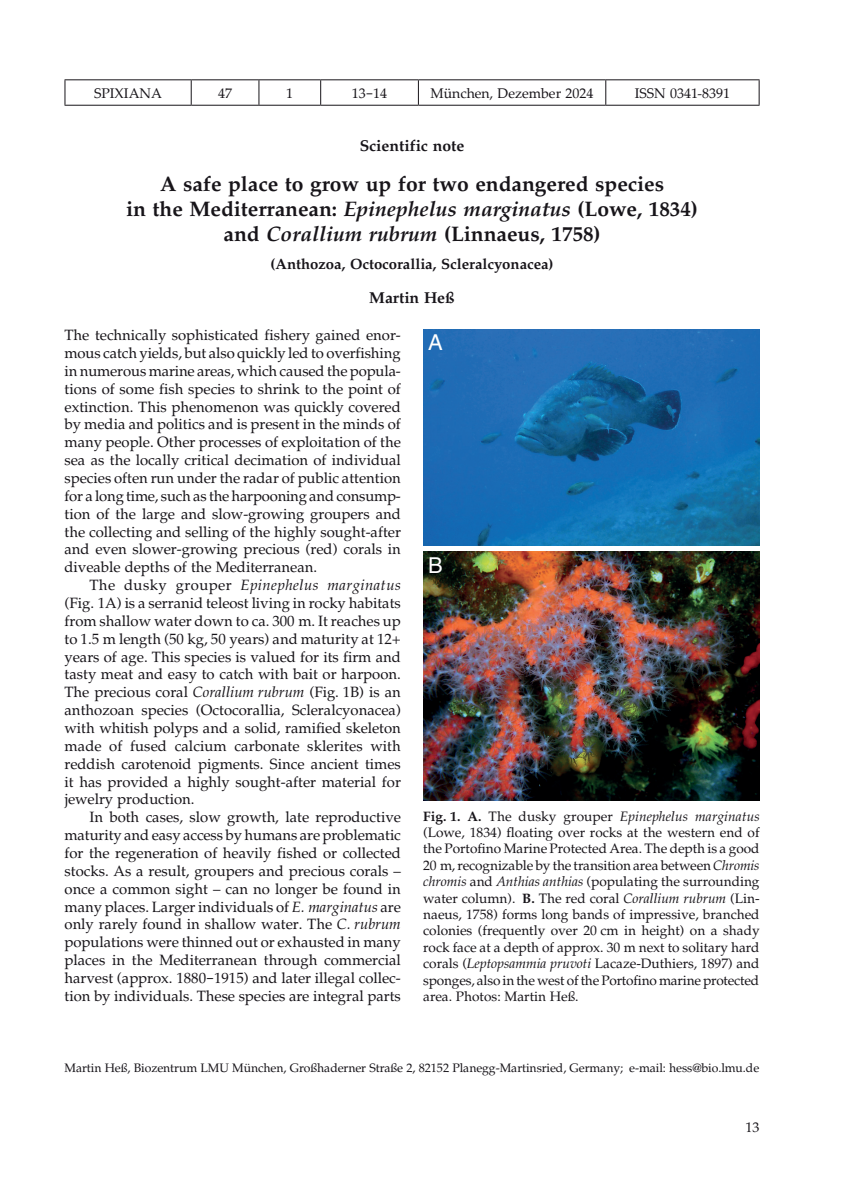
<style>
.page{position:relative;width:844px;height:1191px;background:#fff}
.page>*{position:absolute;margin:0;border:0;box-sizing:border-box;transform-origin:0 0}
.t1{font:21.88px "Helvetica";color:#fff}
.Titel{font:700 21px/25.2px "Palatino";color:#171419;text-align:center}
.Autor{font:700 15.75px "Palatino";color:#171419}
.TEXT-1{font:14.88px/17.8px "Palatino Roman";color:#171419;text-align:justify}
.TEXT{font:14.88px/17.8px "Palatino Roman";color:#171419;text-align:justify}
.Taxon{font:700 14.88px "Palatino";color:#171419}
.t2{font:14px "Palatino Linotype";color:#171419}
.t3{font:14px "Palatino Roman";color:#171419}
.Abb{font:13.65px/16.4px "Palatino Roman";letter-spacing:-.01em;color:#171419;text-align:justify}
.Fußnote{font:12.25px "Palatino Roman";letter-spacing:-.005em;color:#171419}
.s1{font-family:"Hil Roman"}
.s2{font-style:italic}
.s3{font-family:"Palatino";font-style:italic}
.s4{font-family:"Palatino";font-weight:700}
</style>
<div class="page">
<hr style="left:64px;top:79px;width:127px;height:1px;background:#171419">
<svg style="left:64px;top:80px;width:1px;height:25px"></svg>
<hr style="left:191px;top:79px;width:68px;height:1px;background:#171419">
<svg style="left:191px;top:80px;width:1px;height:25px"></svg>
<hr style="left:259px;top:79px;width:61px;height:1px;background:#171419">
<svg style="left:258px;top:80px;width:1px;height:25px"></svg>
<hr style="left:320px;top:79px;width:98px;height:1px;background:#171419">
<svg style="left:320px;top:80px;width:1px;height:25px"></svg>
<hr style="left:418px;top:79px;width:187px;height:1px;background:#171419">
<svg style="left:418px;top:80px;width:1px;height:25px"></svg>
<hr style="left:605px;top:79px;width:154px;height:1px;background:#171419">
<svg style="left:605px;top:80px;width:1px;height:25px"></svg>
<svg style="left:758px;top:80px;width:1px;height:25px"></svg>
<hr style="left:64px;top:105px;width:127px;height:1px;background:#171419">
<hr style="left:191px;top:105px;width:68px;height:1px;background:#171419">
<hr style="left:259px;top:105px;width:61px;height:1px;background:#171419">
<hr style="left:320px;top:105px;width:98px;height:1px;background:#171419">
<hr style="left:418px;top:105px;width:187px;height:1px;background:#171419">
<hr style="left:605px;top:105px;width:154px;height:1px;background:#171419">
<img style="left:423px;top:329px;width:336px;height:471px">
<div style="left:412px;top:546px;width:361px;height:5px;background:#fff"></div>
<p class="t2" style="left:94px;top:83px;width:69px">SPIXIANA</p>
<p class="t2" style="left:218px;top:83px;width:15px">47</p>
<p class="t2" style="left:286px;top:83px;width:8px">1</p>
<p class="t2" style="left:352px;top:83px;width:37px">13<span class="s1">-</span>14</p>
<p class="t2" style="left:430px;top:83px;width:164px">München, Dezember 2024</p>
<p class="t2" style="left:634px;top:83px;width:97px">ISSN 0341-8391</p>
<p class="Autor" style="left:359px;top:135px;width:106px">Scientific note</p>
<p class="Titel" style="left:126px;top:171px;width:573px">A safe place to grow up for two endangered species<br>in the Mediterranean: <span class="s2">Epinephelus marginatus</span> (Lowe, 1834) and <span class="s2">Corallium rubrum</span> (Linnaeus, 1758)</p>
<p class="Taxon" style="left:270px;top:255px;width:284px">(Anthozoa, Octocorallia, Scleralcyonacea)</p>
<p class="Autor" style="left:369px;top:287px;width:87px">Martin Heß</p>
<p class="TEXT" style="left:64px;top:326px;width:338px">The technically sophisticated fishery gained enor&shy;mous catch yields, but also quickly led to overfishing in numerous marine areas, which caused the popula&shy;tions of some fish species to shrink to the point of extinction. This phenomenon was quickly covered by media and politics and is present in the minds of many people. Other processes of exploitation of the sea as the locally critical decimation of individual species often run under the radar of public attention for a long time, such as the harpooning and consump&shy;tion of the large and slow-growing groupers and the collecting and selling of the highly sought-after and even slower-growing precious (red) corals in diveable depths of the Mediterranean.</p>
<p class="TEXT-1" style="left:64px;top:576px;width:338px;text-indent:25px">The dusky grouper <span class="s3">Epinephelus marginatus </span>(Fig. 1A) is a serranid teleost living in rocky habitats from shallow water down to ca. 300 m. It reaches up to 1.5 m length (50 kg, 50 years) and maturity at 12+ years of age. This species is valued for its firm and tasty meat and easy to catch with bait or harpoon.<br>The precious coral <span class="s3">Corallium rubrum</span> (Fig. 1B) is an anthozoan species (Octocorallia, Scleralcyonacea) with whitish polyps and a solid, ramified skeleton made of fused calcium carbonate sklerites with reddish carotenoid pigments. Since ancient times it has provided a highly sought-after material for jewelry production.</p>
<p class="TEXT-1" style="left:64px;top:808px;width:338px;text-indent:25px">In both cases, slow growth, late reproductive maturity and easy access by humans are problematic for the regeneration of heavily fished or collected stocks. As a result, groupers and precious corals – once a common sight – can no longer be found in many places. Larger individuals of <span class="s3">E. marginatus</span> are only rarely found in shallow water. The <span class="s3">C. rubrum </span>populations were thinned out or exhausted in many places in the Mediterranean through commercial harvest (approx. 1880<span class="s1">-</span>1915) and later illegal collec&shy;tion by individuals. These species are integral parts</p>
<p class="Abb" style="left:423px;top:808px;width:338px"><span class="s4">Fig. 1. A.</span> The dusky grouper <span class="s3">Epinephelus marginatus </span>(Lowe, 1834) floating over rocks at the western end of the Portofino Marine Protected Area. The depth is a good 20 m, recognizable by the transition area between <span class="s3">Chromis chromis</span> and <span class="s3">Anthias anthias</span> (populating the surrounding water column). <span class="s4">B.</span> The red coral <span class="s3">Corallium rubrum</span> (Lin&shy;naeus, 1758) forms long bands of impressive, branched colonies (frequently over 20 cm in height) on a shady rock face at a depth of approx. 30 m next to solitary hard corals (<span class="s3">Leptopsammia pruvoti</span> Lacaze-Duthiers, 1897) and sponges, also in the west of the Portofino marine protected area. Photos: Martin Heß.</p>
<p class="t1" style="left:428px;top:330px;width:16px">A</p>
<p class="t1" style="left:428px;top:552px;width:16px">B</p>
<p class="Fußnote" style="left:64px;top:1060px;width:696px">Martin Heß, Biozentrum LMU München, Großhaderner Straße 2, 82152 Planegg-Martinsried, Germany; e-mail: hess@bio.lmu.de</p>
<p class="t3" style="left:745px;top:1119px;width:15px">13</p>
</div>
